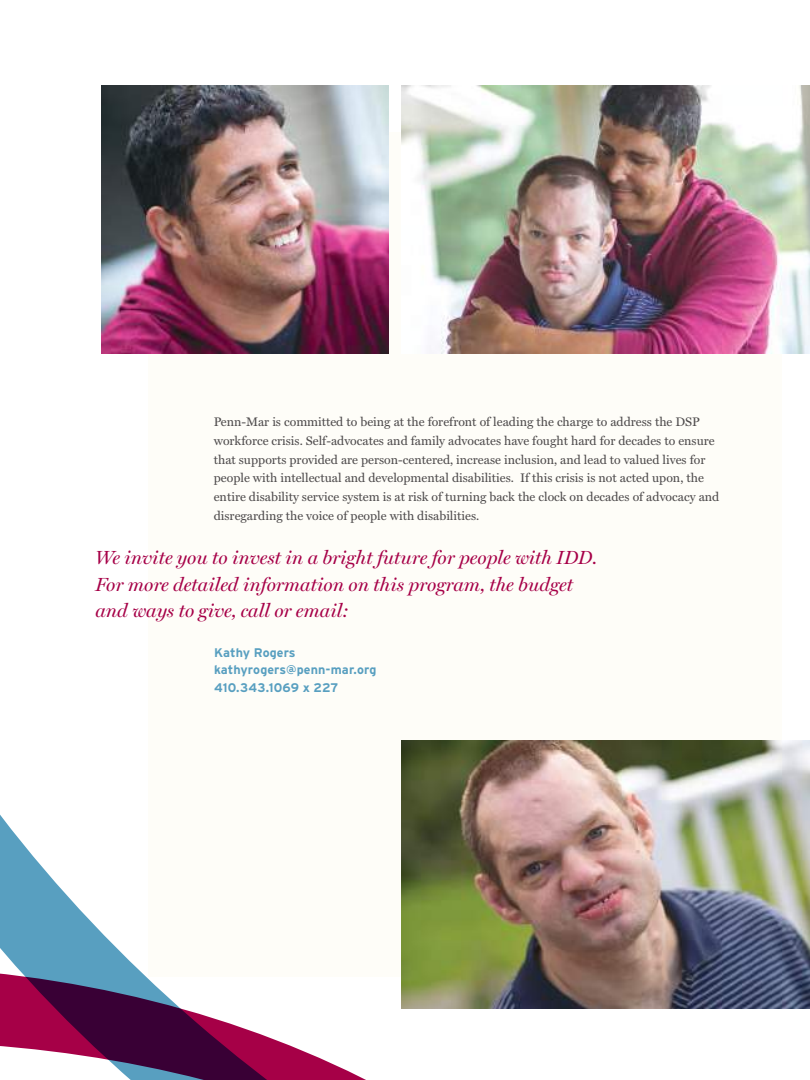
<style>
.page{position:relative;width:810px;height:1080px;background:#fff}
.page>*{position:absolute;margin:0;border:0;box-sizing:border-box;transform-origin:0 0}
.t1{font:italic 19.12px/26.2px "Miller Display";color:#a60047}
.t2{font:12.5px/18.8px "Miller Text";color:#4e4b4c}
.t3{font:700 12.5px/17.5px "Interstate";letter-spacing:.005em;color:#589fc0}
</style>
<div class="page">
<svg style="left:0;top:740px;width:810px;height:340px"></svg>
<img style="left:401px;top:86px;width:409px;height:268px">
<img style="left:401px;top:741px;width:409px;height:268px">
<img style="left:101px;top:86px;width:288px;height:268px">
<p class="t2" style="left:214px;top:412px;width:507px">Penn-Mar is committed to being at the forefront of leading the charge to address the DSP workforce crisis. Self-advocates and family advocates have fought hard for decades to ensure that supports provided are person-centered, increase inclusion, and lead to valued lives for people with intellectual and developmental disabilities. If this crisis is not acted upon, the entire disability service system is at risk of turning back the clock on decades of advocacy and disregarding the voice of people with disabilities.</p>
<h1 class="t1" style="left:95px;top:545px;width:503px">We invite you to invest in a bright future for people with IDD.<br>For more detailed information on this program, the budget and ways to give, call or email:</h1>
<p class="t3" style="left:214px;top:644px;width:164px">Kathy Rogers kathyrogers@penn-mar.org<br>410.343.1069 x 227</p>
</div>
